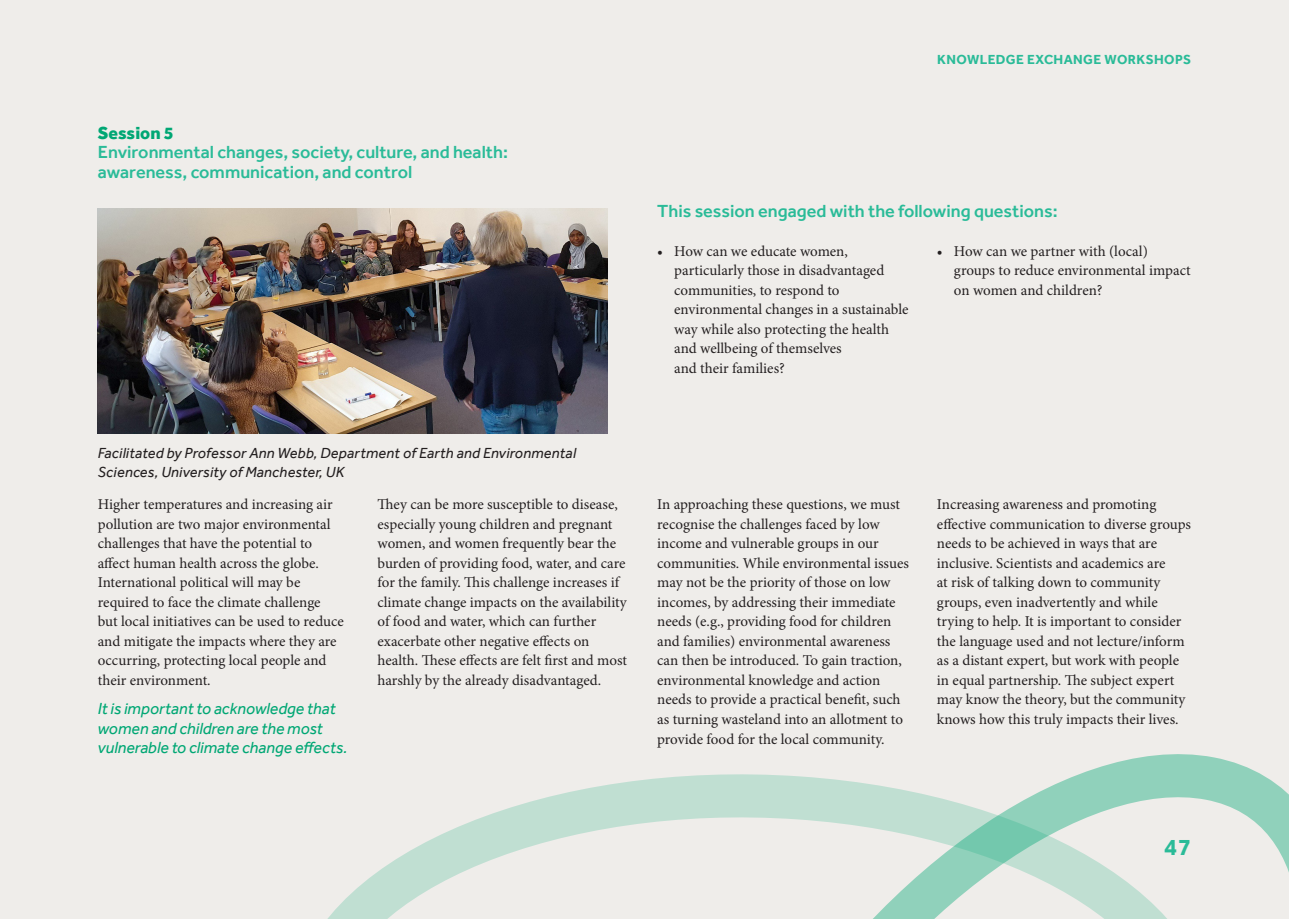
<style>
.page{position:relative;width:1289px;height:919px;background:#fff}
.page>*{position:absolute;margin:0;border:0;box-sizing:border-box;transform-origin:0 0}
.t1{font:700 24px "Effra";color:#2abb98}
.t2{font:500 18px/19.5px "Effra";color:#2abb98}
.t3{font:800 18px "Effra";color:#00a774}
.t4{font:italic 16.5px/19.5px "Effra";color:#00a774}
.t5{font:15px/19.5px "Minion Pro";color:#231f20}
.t6{font:italic 15px/19.5px "Effra";letter-spacing:.015em;color:#231f20}
.t7{font:700 13.5px "Effra";letter-spacing:.03em;color:#2abb98}
</style>
<div class="page">
<div style="left:0;top:0;width:1288px;height:918px;background:#efedea"></div>
<img style="left:98px;top:208px;width:509px;height:225px">
<svg style="left:1248px;top:768px;width:40px;height:102px"></svg>
<svg style="left:328px;top:754px;width:920px;height:164px"></svg>
<p class="t3" style="left:98px;top:122px;width:78px">Session 5</p>
<p class="t2" style="left:98px;top:142px;width:411px">Environmental changes, society, culture, and health: awareness, communication, and control</p>
<p class="t6" style="left:98px;top:442px;width:479px">Facilitated by Professor Ann Webb, Department of Earth and Environmental<br>Sciences, University of Manchester, UK</p>
<p class="t5" style="left:98px;top:495px;width:247px">Higher temperatures and increasing air pollution are two major environmental challenges that have the potential to affect human health across the globe.<br>International political will may be required to face the climate challenge but local initiatives can be used to reduce and mitigate the impacts where they are occurring, protecting local people and their environment.</p>
<p class="t4" style="left:98px;top:698px;width:251px">It is important to acknowledge that women and children are the most vulnerable to climate change effects.</p>
<p class="t5" style="left:377px;top:495px;width:251px">They can be more susceptible to disease, especially young children and pregnant women, and women frequently bear the burden of providing food, water, and care for the family. This challenge increases if climate change impacts on the availability of food and water, which can further exacerbate other negative effects on health. These effects are felt first and most harshly by the already disadvantaged.</p>
<p class="t7" style="left:937px;top:51px;width:255px">KNOWLEDGE EXCHANGE WORKSHOPS</p>
<p class="t2" style="left:657px;top:201px;width:402px">This session engaged with the following questions:</p>
<p class="t5" style="left:674px;top:241px;width:236px;text-indent:-17px">• How can we educate women, particularly those in disadvantaged communities, to respond to environmental changes in a sustainable way while also protecting the health and wellbeing of themselves<br>and their families?</p>
<p class="t5" style="left:954px;top:241px;width:238px;text-indent:-17px">• How can we partner with (local) groups to reduce environmental impact on women and children?</p>
<p class="t5" style="left:657px;top:495px;width:253px">In approaching these questions, we must recognise the challenges faced by low income and vulnerable groups in our communities. While environmental issues may not be the priority of those on low incomes, by addressing their immediate needs (e.g., providing food for children and families) environmental awareness can then be introduced. To gain traction, environmental knowledge and action needs to provide a practical benefit, such as turning wasteland into an allotment to provide food for the local community.</p>
<p class="t5" style="left:936px;top:495px;width:256px">Increasing awareness and promoting effective communication to diverse groups needs to be achieved in ways that are inclusive. Scientists and academics are<br>at risk of talking down to community groups, even inadvertently and while trying to help. It is important to consider the language used and not lecture/inform as a distant expert, but work with people in equal partnership. The subject expert may know the theory, but the community knows how this truly impacts their lives.</p>
<h1 class="t1" style="left:1164px;top:832px;width:28px">47</h1>
</div>
